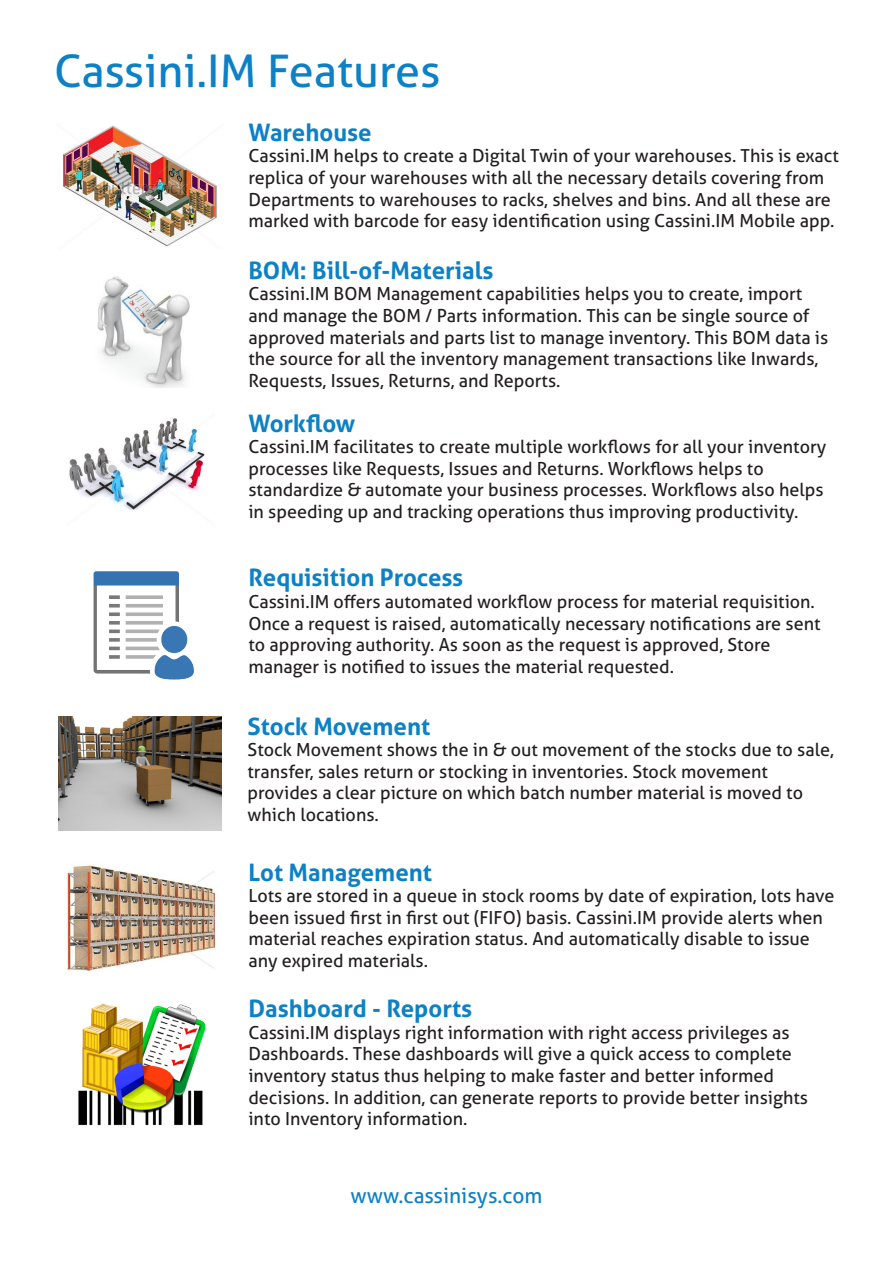
<style>
.page{position:relative;width:893px;height:1263px;background:#fff}
.page>*{position:absolute;margin:0;border:0;box-sizing:border-box;transform-origin:0 0}
.t1{font:45px "Aller";color:#0c81c5}
.t2{font:700 24px "Aller";color:#0c81c5}
.t3{font:21px "Aller";color:#0c81c5}
.t4{font:18px/21.6px "Aller";color:#231f20}
</style>
<div class="page">
<img style="left:63px;top:125px;width:154px;height:122px">
<img style="left:97px;top:276px;width:93px;height:111px">
<img style="left:69px;top:418px;width:136px;height:93px">
<img style="left:93px;top:571px;width:101px;height:109px">
<img style="left:67px;top:865px;width:149px;height:106px">
<img style="left:78px;top:1003px;width:128px;height:123px">
<img style="left:59px;top:717px;width:163px;height:114px">
<p class="t1" style="left:54px;top:44px;width:388px">Cassini.IM Features</p>
<p class="t2" style="left:248px;top:117px;width:125px">Warehouse</p>
<p class="t4" style="left:248px;top:145px;width:592px">Cassini.IM helps to create a Digital Twin of your warehouses. This is exact replica of your warehouses with all the necessary details covering from Departments to warehouses to racks, shelves and bins. And all these are marked with barcode for easy identification using Cassini.IM Mobile app.</p>
<p class="t2" style="left:248px;top:255px;width:247px">BOM: Bill-of-Materials</p>
<p class="t4" style="left:248px;top:283px;width:581px">Cassini.IM BOM Management capabilities helps you to create, import and manage the BOM / Parts information. This can be single source of approved materials and parts list to manage inventory. This BOM data is the source for all the inventory management transactions like Inwards, Requests, Issues, Returns, and Reports.</p>
<p class="t2" style="left:248px;top:408px;width:108px">Workflow</p>
<p class="t4" style="left:248px;top:436px;width:579px">Cassini.IM facilitates to create multiple workflows for all your inventory processes like Requests, Issues and Returns. Workflows helps to</p>
<p class="t4" style="left:248px;top:479px;width:577px">standardize &amp; automate your business processes. Workflows also helps in speeding up and tracking operations thus improving productivity.</p>
<p class="t2" style="left:248px;top:563px;width:216px">Requisition Process</p>
<p class="t4" style="left:248px;top:591px;width:574px">Cassini.IM offers automated workflow process for material requisition.<br>Once a request is raised, automatically necessary notifications are sent to approving authority. As soon as the request is approved, Store</p>
<p class="t4" style="left:248px;top:656px;width:427px">manager is notified to issues the material requested.</p>
<p class="t2" style="left:248px;top:711px;width:184px">Stock Movement</p>
<p class="t4" style="left:248px;top:739px;width:588px">Stock Movement shows the in &amp; out movement of the stocks due to sale, transfer, sales return or stocking in inventories. Stock movement</p>
<p class="t4" style="left:248px;top:782px;width:557px">provides a clear picture on which batch number material is moved to which locations.</p>
<p class="t2" style="left:248px;top:857px;width:185px">Lot Management</p>
<p class="t4" style="left:248px;top:885px;width:587px">Lots are stored in a queue in stock rooms by date of expiration, lots have been issued first in first out (FIFO) basis. Cassini.IM provide alerts when material reaches expiration status. And automatically disable to issue any expired materials.</p>
<p class="t2" style="left:248px;top:994px;width:225px">Dashboard - Reports</p>
<p class="t4" style="left:248px;top:1021px;width:545px">Cassini.IM displays right information with right access privileges as<br>Dashboards. These dashboards will give a quick access to complete</p>
<p class="t4" style="left:248px;top:1065px;width:527px">inventory status thus helping to make faster and better informed</p>
<p class="t4" style="left:248px;top:1086px;width:561px">decisions. In addition, can generate reports to provide better insights into Inventory information.</p>
<p class="t3" style="left:351px;top:1182px;width:193px">www.cassinisys.com</p>
</div>
